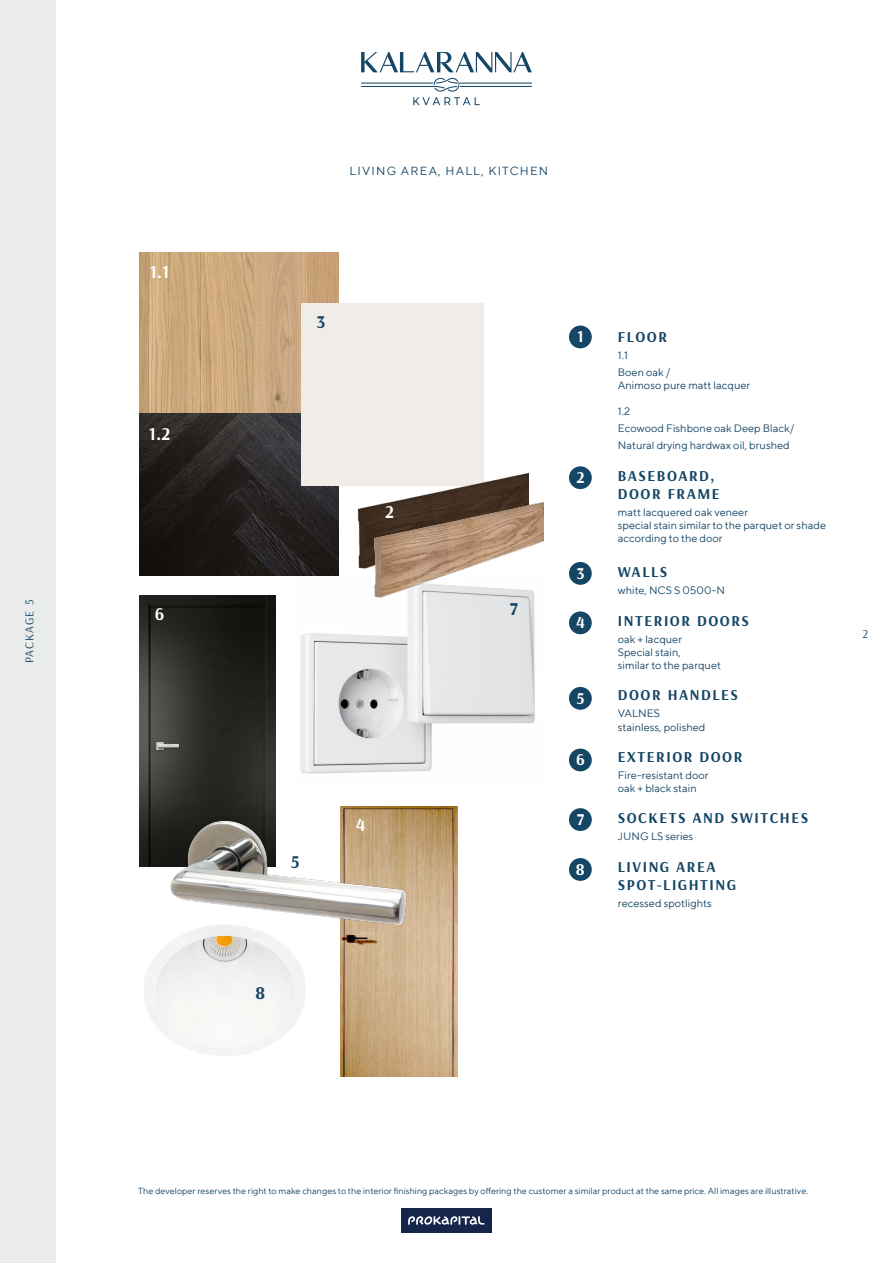
<style>
.page{position:relative;width:893px;height:1263px;background:#fff}
.page>*{position:absolute;margin:0;border:0;box-sizing:border-box;transform-origin:0 0}
.t1{font:700 18px "Arsenal";color:#fff}
.t2{font:700 18px "Arsenal";color:#164666}
.t3{font:700 16.5px "Arsenal";color:#fff}
.t4{font:700 15.15px/18.1px "Arsenal";letter-spacing:.1em;color:#164666}
.t5{font:12px "TT Norms";letter-spacing:.1em;color:#164666}
.t6{font:12px "Arsenal";letter-spacing:.085em;color:#154565}
.t7{font:10.95px/13.2px "TT Norms";color:#164666}
.t8{font:9px "TT Norms";color:#164666}
</style>
<div class="page">
<div style="left:0;top:0;width:55px;height:1263px;background:#eaeceb"></div>
<svg style="left:361px;top:52px;width:171px;height:20px"></svg>
<svg style="left:361px;top:78px;width:171px;height:27px"></svg>
<div style="left:401px;top:1208px;width:91px;height:25px;background:#16254c"></div>
<svg style="left:408px;top:1216px;width:77px;height:9px"></svg>
<img style="left:140px;top:252px;width:198px;height:324px">
<img style="left:341px;top:807px;width:117px;height:269px">
<img style="left:140px;top:595px;width:136px;height:271px">
<img style="left:158px;top:807px;width:258px;height:137px">
<div style="left:569px;top:326px;width:23px;height:22px;background:#164666;border-radius:50%"></div>
<div style="left:569px;top:562px;width:23px;height:23px;background:#164666;border-radius:50%"></div>
<div style="left:569px;top:466px;width:23px;height:23px;background:#164666;border-radius:50%"></div>
<div style="left:569px;top:611px;width:23px;height:23px;background:#164666;border-radius:50%"></div>
<div style="left:569px;top:687px;width:23px;height:23px;background:#164666;border-radius:50%"></div>
<div style="left:569px;top:748px;width:23px;height:23px;background:#164666;border-radius:50%"></div>
<div style="left:569px;top:808px;width:23px;height:23px;background:#164666;border-radius:50%"></div>
<div style="left:569px;top:858px;width:23px;height:23px;background:#164666;border-radius:50%"></div>
<img style="left:144px;top:925px;width:161px;height:131px">
<div style="left:301px;top:303px;width:183px;height:183px;background:#f0ede8"></div>
<img style="left:300px;top:627px;width:235px;height:147px">
<img style="left:355px;top:426px;width:129px;height:143px">
<img style="left:370px;top:456px;width:173px;height:171px">
<p class="t6" style="left:21px;top:663px;width:65px;rotate:-90deg">PACKAGE 5</p>
<h1 class="t1" style="left:150px;top:259px;width:21px">1.1</h1>
<h1 class="t1" style="left:149px;top:421px;width:23px">1.2</h1>
<h1 class="t1" style="left:155px;top:601px;width:11px">6</h1>
<p class="t5" style="left:350px;top:163px;width:200px">LIVING AREA, HALL, KITCHEN</p>
<h1 class="t2" style="left:317px;top:309px;width:10px">3</h1>
<h1 class="t1" style="left:385px;top:499px;width:10px">2</h1>
<h1 class="t2" style="left:291px;top:849px;width:10px">5</h1>
<h1 class="t2" style="left:255px;top:980px;width:11px">8</h1>
<h1 class="t1" style="left:356px;top:813px;width:11px">4</h1>
<h1 class="t2" style="left:510px;top:596px;width:10px">7</h1>
<h2 class="t3" style="left:577px;top:325px;width:8px">1</h2>
<h2 class="t3" style="left:576px;top:466px;width:9px">2</h2>
<h2 class="t3" style="left:576px;top:562px;width:10px">3</h2>
<h2 class="t3" style="left:576px;top:611px;width:10px">4</h2>
<h2 class="t3" style="left:576px;top:687px;width:10px">5</h2>
<h2 class="t3" style="left:576px;top:748px;width:10px">6</h2>
<h2 class="t3" style="left:577px;top:808px;width:9px">7</h2>
<h2 class="t3" style="left:576px;top:858px;width:10px">8</h2>
<h3 class="t4" style="left:618px;top:327px;width:51px">FLOOR</h3>
<p class="t7" style="left:618px;top:346px;width:54px;line-height:17.1px">1.1<br>Boen oak /</p>
<p class="t7" style="left:618px;top:378px;width:134px">Animoso pure matt lacquer</p>
<p class="t7" style="left:618px;top:403px;width:178px;line-height:17.1px">1.2<br>Ecowood Fishbone oak Deep Black/<br>Natural drying hardwax oil, brushed</p>
<h3 class="t4" style="left:618px;top:466px;width:103px">BASEBOARD,<br>DOOR FRAME</h3>
<p class="t7" style="left:618px;top:505px;width:210px">matt lacquered oak veneer<br>special stain similar to the parquet or shade according to the door</p>
<h3 class="t4" style="left:618px;top:563px;width:51px">WALLS</h3>
<p class="t7" style="left:618px;top:584px;width:109px">white, NCS S 0500-N</p>
<h3 class="t4" style="left:618px;top:611px;width:133px">INTERIOR DOORS</h3>
<p class="t7" style="left:618px;top:632px;width:105px">oak + lacquer<br>Special stain,<br>similar to the parquet</p>
<h3 class="t4" style="left:618px;top:686px;width:122px">DOOR HANDLES</h3>
<p class="t7" style="left:618px;top:707px;width:89px">VALNES stainless, polished</p>
<h3 class="t4" style="left:618px;top:747px;width:126px">EXTERIOR DOOR</h3>
<p class="t7" style="left:618px;top:768px;width:92px">Fire-resistant door oak + black stain</p>
<h3 class="t4" style="left:618px;top:809px;width:192px">SOCKETS AND SWITCHES</h3>
<p class="t7" style="left:618px;top:829px;width:77px">JUNG LS series</p>
<h3 class="t4" style="left:618px;top:857px;width:120px">LIVING AREA<br>SPOT-LIGHTING</h3>
<p class="t7" style="left:618px;top:896px;width:95px">recessed spotlights</p>
<p class="t6" style="left:862px;top:625px;width:7px">2</p>
<p class="t8" style="left:138px;top:1185px;width:672px">The developer reserves the right to make changes to the interior finishing packages by offering the customer a similar product at the same price. All images are illustrative.</p>
</div>
